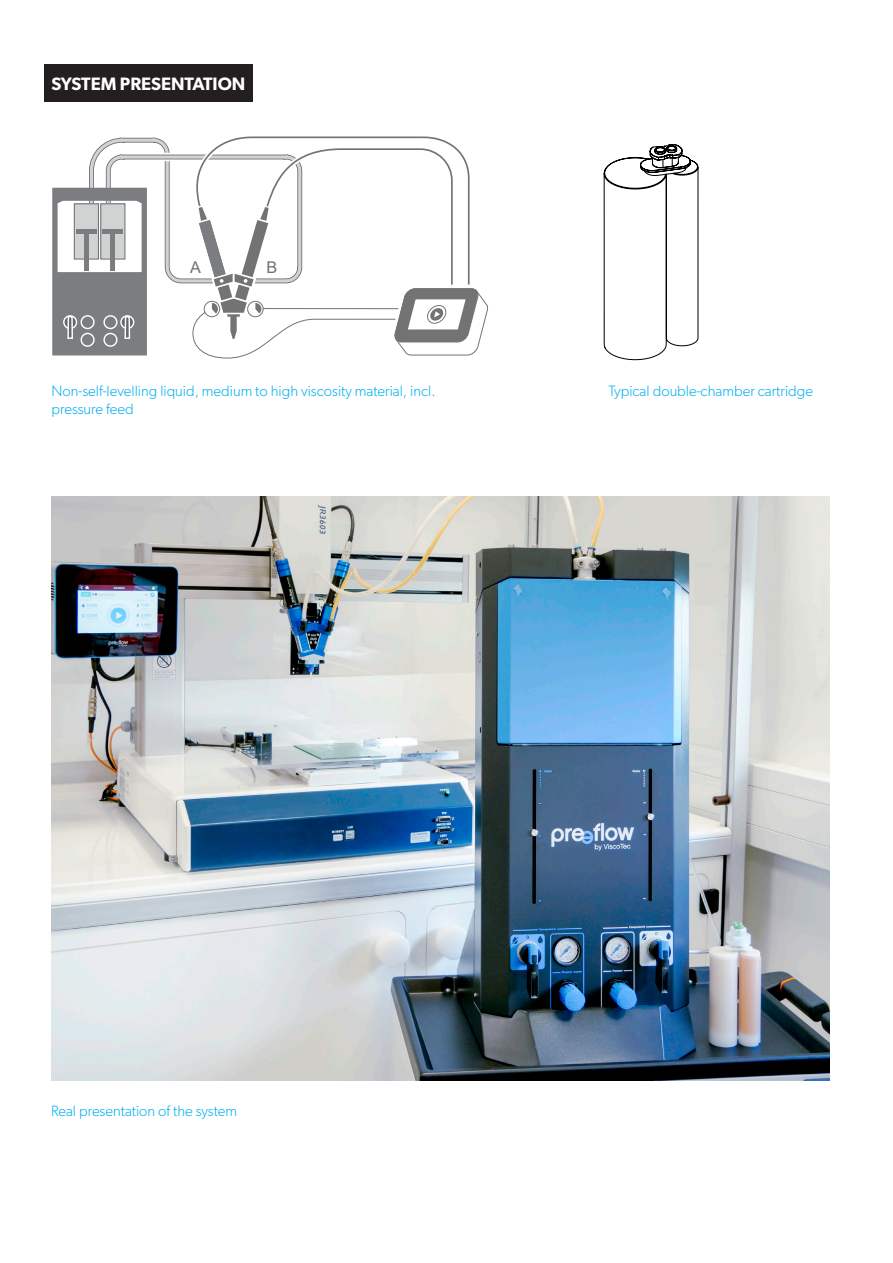
<style>
.page{position:relative;width:893px;height:1263px;background:#fff}
.page>*{position:absolute;margin:0;border:0;box-sizing:border-box;transform-origin:0 0}
.t1{font:600 18px "Gibson";color:#fff}
.t2{font:16.2px "Arial";color:#737373}
.t3{font:300 15px/18px "Gibson";color:#00aeef}
</style>
<div class="page">
<div style="left:45px;top:64px;width:208px;height:37px;background:#231f20"></div>
<svg style="left:52px;top:136px;width:437px;height:223px"></svg>
<img style="left:51px;top:496px;width:778px;height:584px">
<svg style="left:604px;top:144px;width:94px;height:216px"></svg>
<p class="t1" style="left:52px;top:73px;width:195px">SYSTEM PRESENTATION</p>
<p class="t2" style="left:190px;top:256px;width:12px">A</p>
<p class="t2" style="left:266px;top:256px;width:12px">B</p>
<p class="t3" style="left:52px;top:382px;width:386px">Non-self-levelling liquid, medium to high viscosity material, incl. pressure feed</p>
<p class="t3" style="left:608px;top:382px;width:206px">Typical double-chamber cartridge</p>
<p class="t3" style="left:51px;top:1102px;width:187px">Real presentation of the system</p>
</div>
